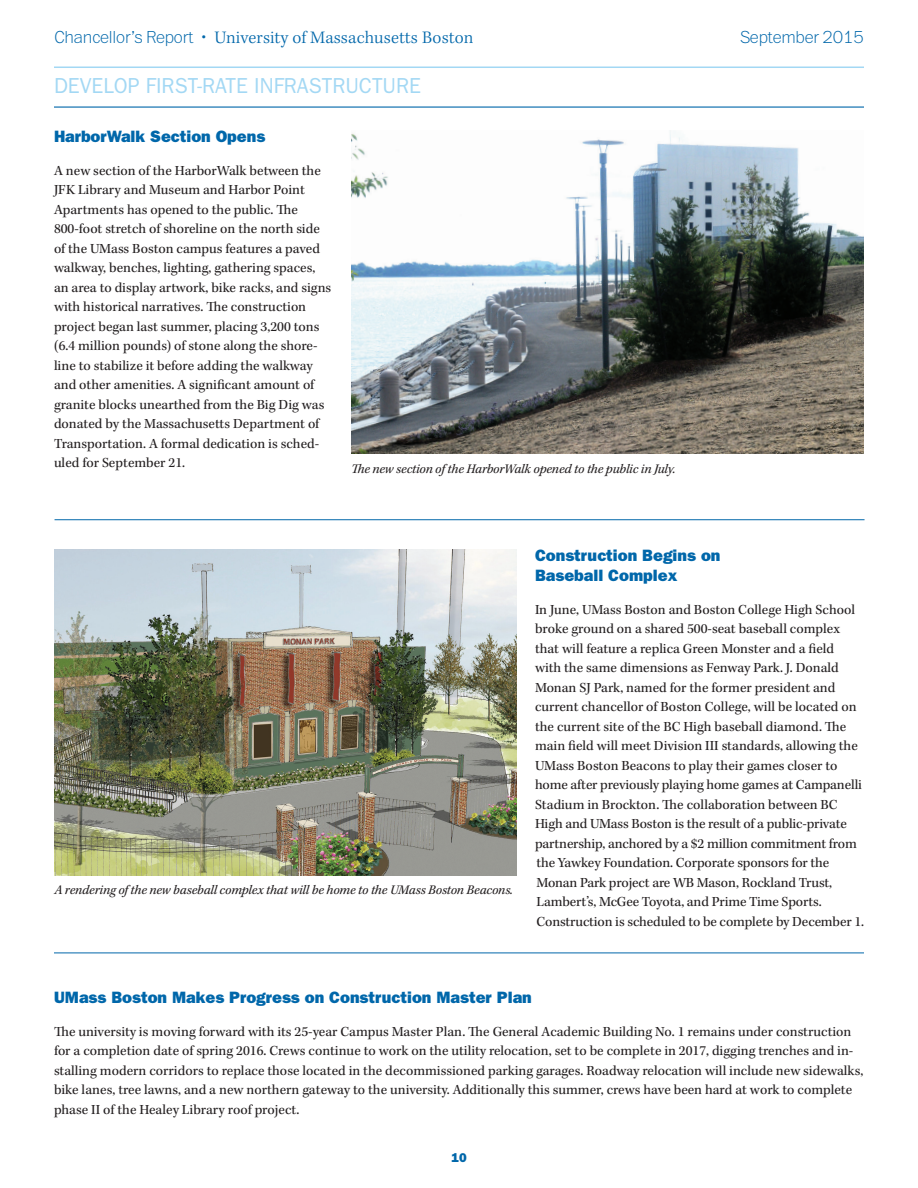
<style>
.page{position:relative;width:918px;height:1188px;background:#fff}
.page>*{position:absolute;margin:0;border:0;box-sizing:border-box;transform-origin:0 0}
.section_head_sw{font:21.75px "ITC Franklin Gothic Std";color:#a3d8f4}
.t1{font:300 18px "Kepler Std";letter-spacing:.005em;color:#0067aa}
.t2{font:100 18px "Franklin ITC Std";letter-spacing:-.01em;color:#0067aa}
.B_head_sw{font:16.5px "ITC Franklin Gothic Std Hvy";color:#0067aa}
.Body_Copy_sw{font:14.25px/19.5px "Kepler Std";color:#231f20}
.t3{font:italic 13.5px "Kepler Std";letter-spacing:-.01em;color:#231f20}
.t4{font:12.75px "ITC Franklin Gothic Std Hvy";color:#0067aa}
.s1{font-family:"Franklin ITC Std";font-weight:100}
.s2{font-family:"ITC Franklin Gothic Std";font-weight:400}
</style>
<div class="page">
<hr style="left:54px;top:67px;width:810px;height:1px;background:#a3d8f4">
<hr style="left:54px;top:106px;width:810px;height:2px;background:#0067aa">
<hr style="left:55px;top:519px;width:810px;height:1px;background:#0067aa">
<hr style="left:54px;top:953px;width:810px;height:1px;background:#0067aa">
<img style="left:351px;top:131px;width:513px;height:323px">
<img style="left:54px;top:550px;width:462px;height:326px">
<p class="t1" style="left:55px;top:28px;width:421px"><span class="s1">Chancellor’s Report</span> <span class="s2">•</span> University of Massachusetts Boston</p>
<p class="t2" style="left:740px;top:29px;width:125px">September 2015</p>
<p class="section_head_sw" style="left:54px;top:73px;width:368px">DEVELOP FIRST-RATE INFRASTRUCTURE</p>
<p class="B_head_sw" style="left:54px;top:127px;width:213px">HarborWalk Section Opens</p>
<p class="Body_Copy_sw" style="left:54px;top:161px;width:279px">A new section of the HarborWalk between the JFK Library and Museum and Harbor Point Apartments has opened to the public. The 800-foot stretch of shoreline on the north side of the UMass Boston campus features a paved walkway, benches, lighting, gathering spaces, an area to display artwork, bike racks, and signs with historical narratives. The construction project began last summer, placing 3,200 tons (6.4 million pounds) of stone along the shore&shy;line to stabilize it before adding the walkway and other amenities. A significant amount of granite blocks unearthed from the Big Dig was donated by the Massachusetts Department of Transportation. A formal dedication is sched&shy;uled for September 21.</p>
<p class="t3" style="left:351px;top:461px;width:326px">The new section of the HarborWalk opened to the public in July.</p>
<p class="t3" style="left:55px;top:882px;width:460px">A rendering of the new baseball complex that will be home to the UMass Boston Beacons.</p>
<p class="B_head_sw" style="left:535px;top:546px;width:187px">Construction Begins on</p>
<p class="B_head_sw" style="left:535px;top:565px;width:144px">Baseball Complex</p>
<p class="Body_Copy_sw" style="left:535px;top:600px;width:328px">In June, UMass Boston and Boston College High School broke ground on a shared 500-seat baseball complex that will feature a replica Green Monster and a field with the same dimensions as Fenway Park. J. Donald Monan SJ Park, named for the former president and current chancellor of Boston College, will be located on the current site of the BC High baseball diamond. The main field will meet Division III standards, allowing the UMass Boston Beacons to play their games closer to home after previously playing home games at Campanelli Stadium in Brockton. The collaboration between BC High and UMass Boston is the result of a public-private partnership, anchored by a $2 million commitment from the Yawkey Foundation. Corporate sponsors for the</p>
<p class="Body_Copy_sw" style="left:536px;top:873px;width:297px">Monan Park project are WB Mason, Rockland Trust,</p>
<p class="Body_Copy_sw" style="left:536px;top:893px;width:287px">Lambert’s, McGee Toyota, and Prime Time Sports.</p>
<p class="Body_Copy_sw" style="left:536px;top:912px;width:329px">Construction is scheduled to be complete by December 1.</p>
<p class="B_head_sw" style="left:54px;top:987px;width:479px">UMass Boston Makes Progress on Construction Master Plan</p>
<p class="Body_Copy_sw" style="left:54px;top:1022px;width:811px">The university is moving forward with its 25-year Campus Master Plan. The General Academic Building No. 1 remains under construction for a completion date of spring 2016. Crews continue to work on the utility relocation, set to be complete in 2017, digging trenches and in&shy;stalling modern corridors to replace those located in the decommissioned parking garages. Roadway relocation will include new sidewalks, bike lanes, tree lawns, and a new northern gateway to the university. Additionally this summer, crews have been hard at work to complete phase II of the Healey Library roof project.</p>
<p class="t4" style="left:451px;top:1150px;width:17px">10</p>
</div>
